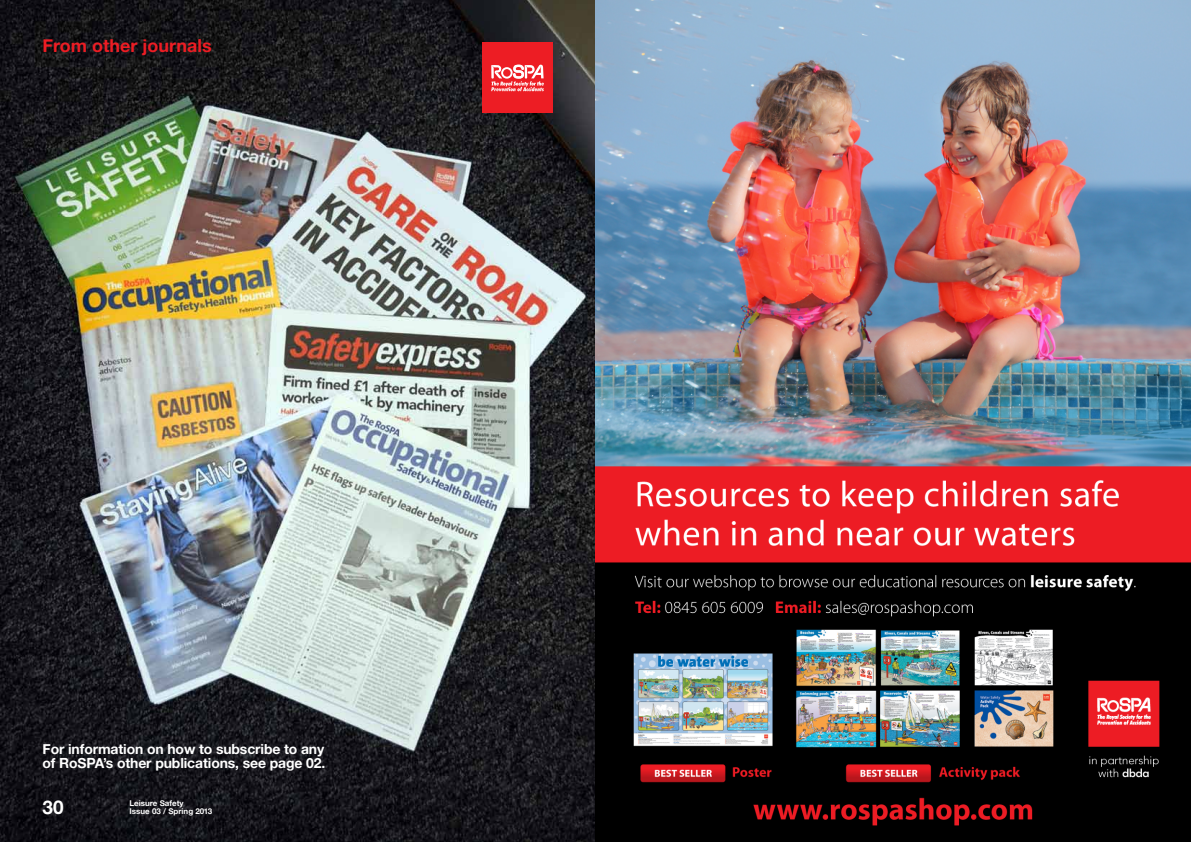
<style>
.page{position:relative;width:1191px;height:842px;background:#fff}
.page>*{position:absolute;margin:0;border:0;box-sizing:border-box;transform-origin:0 0}
.t1{font:19px "Alte Haas Grotesk Bold";color:#fff}
.t2{font:18px "Alte Haas Grotesk Bold";color:#ed1d24}
.t3{font:14px/14px "Alte Haas Grotesk Bold";letter-spacing:-.01em;color:#fff}
.t4{font:8px "Alte Haas Grotesk Bold";color:#fff}
</style>
<div class="page">
<img style="left:0;top:0;width:1191px;height:842px">
<div style="left:482px;top:43px;width:71px;height:70px;background:#ed1d24"></div>
<svg style="left:491px;top:65px;width:53px;height:26px"></svg>
<p class="t2" style="left:43px;top:34px;width:171px">From other journals</p>
<p class="t3" style="left:43px;top:741px;width:284px">For information on how to subscribe to any of RoSPA’s other publications, see page 02.</p>
<p class="t4" style="left:129px;top:798px;width:56px">Leisure Safety</p>
<h1 class="t1" style="left:43px;top:795px;width:23px">30</h1>
<p class="t4" style="left:129px;top:806px;width:84px">Issue 03 / Spring 2013</p>
</div>
